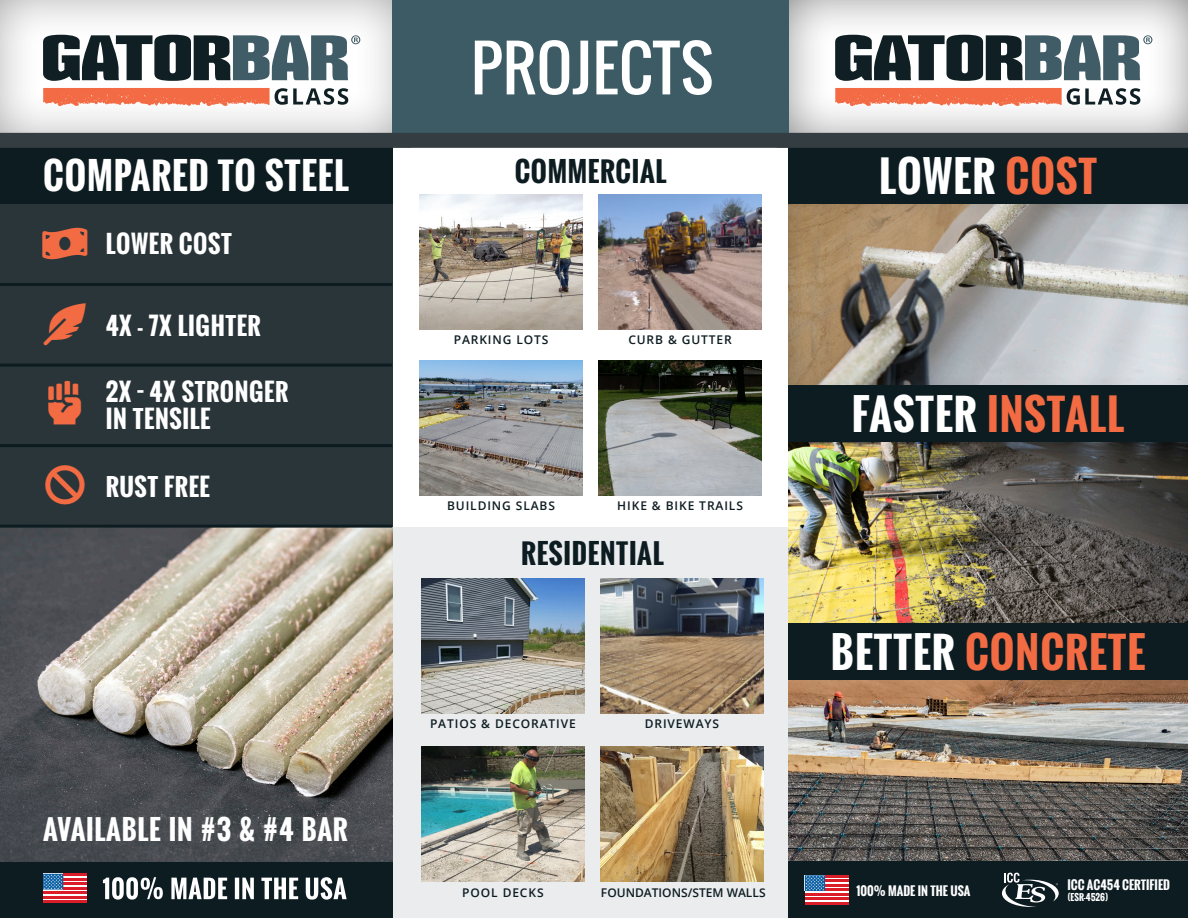
<style>
.page{position:relative;width:1188px;height:918px;background:#fff}
.page>*{position:absolute;margin:0;border:0;box-sizing:border-box;transform-origin:0 0}
.headline_all_caps{font:61.5px "Oswald";letter-spacing:.01em;color:#fff}
.headline_all_caps-2{font:700 41.55px "Oswald";letter-spacing:.025em;color:#f26b43}
.headline_all_caps-3{font:700 41.55px "Oswald";letter-spacing:.025em;color:#fff}
.headline_all_caps-4{font:700 36px "Oswald";letter-spacing:.025em;color:#fff}
.headline_all_caps-5{font:700 27px "Oswald";letter-spacing:.025em;color:#0d1c21}
.headline_all_caps-6{font:700 27px "Oswald";letter-spacing:.025em;color:#fff}
.headline_all_caps-7{font:700 24px/27px "Oswald";letter-spacing:.025em;color:#fff}
.headline_all_caps-8{font:600 12px "Open Sans";letter-spacing:.075em;color:#0d1c21}
.headline_all_caps-9{font:700 12px "Oswald";color:#fff}
.headline_all_caps-10{font:600 12px "Open Sans";color:#0d1c21}
.headline_all_caps-11{font:700 9px "Oswald";color:#fff}
.s1{color:#f26b43}
.s2{color:#fff}
</style>
<div class="page">
<div style="left:385px;top:528px;width:413px;height:390px;background:#eaecee"></div>
<div style="left:776px;top:0;width:412px;height:149px;background:#231f20;opacity:.75"></div>
<div style="left:0;top:0;width:411px;height:149px;background:#231f20;opacity:.75"></div>
<div style="left:392px;top:0;width:397px;height:140px;background:#3c5b65"></div>
<img style="left:420px;top:194px;width:162px;height:135px">
<img style="left:599px;top:194px;width:162px;height:135px">
<img style="left:420px;top:361px;width:162px;height:135px">
<img style="left:599px;top:361px;width:162px;height:135px">
<img style="left:422px;top:578px;width:162px;height:135px">
<img style="left:601px;top:578px;width:162px;height:135px">
<img style="left:422px;top:746px;width:162px;height:135px">
<img style="left:601px;top:746px;width:162px;height:135px">
<img style="left:788px;top:680px;width:400px;height:182px">
<div style="left:787px;top:187px;width:401px;height:204px;background:#231f20;opacity:.23"></div>
<img style="left:788px;top:442px;width:400px;height:182px">
<div style="left:788px;top:862px;width:400px;height:56px;background:#0d1c21"></div>
<div style="left:0;top:862px;width:392px;height:56px;background:#0d1c21"></div>
<div style="left:0;top:204px;width:392px;height:324px;background:#2a353a"></div>
<div style="left:788px;top:140px;width:400px;height:64px;background:#0d1c21"></div>
<div style="left:0;top:140px;width:392px;height:64px;background:#0d1c21"></div>
<div style="left:788px;top:386px;width:400px;height:56px;background:#0d1c21"></div>
<div style="left:788px;top:624px;width:400px;height:56px;background:#0d1c21"></div>
<div style="left:0;top:133px;width:1188px;height:15px;background:#333d42"></div>
<svg style="left:835px;top:88px;width:305px;height:18px"></svg>
<svg style="left:835px;top:35px;width:317px;height:46px"></svg>
<svg style="left:43px;top:88px;width:305px;height:18px"></svg>
<svg style="left:43px;top:35px;width:317px;height:46px"></svg>
<svg style="left:805px;top:878px;width:43px;height:24px"></svg>
<svg style="left:805px;top:875px;width:20px;height:16px"></svg>
<hr style="left:805px;top:893px;width:43px;height:3px;background:#db1c29">
<hr style="left:805px;top:902px;width:43px;height:3px;background:#db1c29">
<hr style="left:805px;top:898px;width:43px;height:2px;background:#db1c29">
<hr style="left:825px;top:889px;width:23px;height:2px;background:#db1c29">
<hr style="left:825px;top:875px;width:23px;height:3px;background:#db1c29">
<hr style="left:825px;top:880px;width:23px;height:2px;background:#db1c29">
<hr style="left:825px;top:884px;width:23px;height:3px;background:#db1c29">
<svg style="left:43px;top:876px;width:44px;height:25px"></svg>
<svg style="left:43px;top:874px;width:20px;height:16px"></svg>
<hr style="left:43px;top:892px;width:44px;height:2px;background:#db1c29">
<hr style="left:43px;top:901px;width:44px;height:2px;background:#db1c29">
<hr style="left:43px;top:896px;width:44px;height:3px;background:#db1c29">
<hr style="left:63px;top:887px;width:24px;height:3px;background:#db1c29">
<hr style="left:63px;top:874px;width:24px;height:2px;background:#db1c29">
<hr style="left:63px;top:878px;width:24px;height:3px;background:#db1c29">
<hr style="left:63px;top:883px;width:24px;height:2px;background:#db1c29">
<svg style="left:103px;top:877px;width:244px;height:23px"></svg>
<img style="left:0;top:528px;width:392px;height:334px">
<hr style="left:0;top:283px;width:392px;height:3px;background:#0d1c21">
<hr style="left:0;top:364px;width:392px;height:3px;background:#0d1c21">
<hr style="left:0;top:444px;width:392px;height:3px;background:#0d1c21">
<hr style="left:0;top:525px;width:392px;height:3px;background:#0d1c21">
<svg style="left:1002px;top:873px;width:57px;height:34px"></svg>
<p class="headline_all_caps" style="left:471px;top:22px;width:244px">PROJECTS</p>
<p class="headline_all_caps-4" style="left:43px;top:148px;width:307px">COMPARED TO STEEL</p>
<p class="headline_all_caps-3" style="left:879px;top:145px;width:219px">LOWER <span class="s1">COST</span></p>
<p class="headline_all_caps-5" style="left:515px;top:151px;width:153px">COMMERCIAL</p>
<p class="headline_all_caps-7" style="left:106px;top:231px;width:128px">LOWER COST</p>
<p class="headline_all_caps-7" style="left:106px;top:312px;width:157px">4X - 7X LIGHTER</p>
<p class="headline_all_caps-7" style="left:106px;top:379px;width:184px">2X – 4X STRONGER<br>IN TENSILE</p>
<p class="headline_all_caps-7" style="left:106px;top:473px;width:106px">RUST FREE</p>
<p class="headline_all_caps-6" style="left:43px;top:809px;width:306px">AVAILABLE IN #3 &amp; #4 BAR</p>
<p class="headline_all_caps-8" style="left:454px;top:331px;width:96px">PARKING LOTS</p>
<p class="headline_all_caps-8" style="left:628px;top:331px;width:105px">CURB &amp; GUTTER</p>
<p class="headline_all_caps-8" style="left:447px;top:497px;width:109px">BUILDING SLABS</p>
<p class="headline_all_caps-8" style="left:617px;top:497px;width:127px">HIKE &amp; BIKE TRAILS</p>
<p class="headline_all_caps-5" style="left:521px;top:533px;width:144px">RESIDENTIAL</p>
<p class="headline_all_caps-8" style="left:430px;top:715px;width:147px">PATIOS &amp; DECORATIVE</p>
<p class="headline_all_caps-8" style="left:645px;top:715px;width:76px">DRIVEWAYS</p>
<p class="headline_all_caps-8" style="left:462px;top:884px;width:83px">POOL DECKS</p>
<p class="headline_all_caps-10" style="left:601px;top:884px;width:166px">FOUNDATIONS/STEM WALLS</p>
<p class="headline_all_caps-2" style="left:852px;top:383px;width:274px"><span class="s2">FASTER</span> INSTALL</p>
<p class="headline_all_caps-2" style="left:831px;top:621px;width:316px"><span class="s2">BETTER</span> CONCRETE</p>
<p class="headline_all_caps-9" style="left:857px;top:881px;width:115px">100% MADE IN THE USA</p>
<p class="headline_all_caps-9" style="left:1067px;top:875px;width:104px">ICC AC454 CERTIFIED</p>
<p class="headline_all_caps-11" style="left:1067px;top:891px;width:42px">(ESR-4526)</p>
</div>
